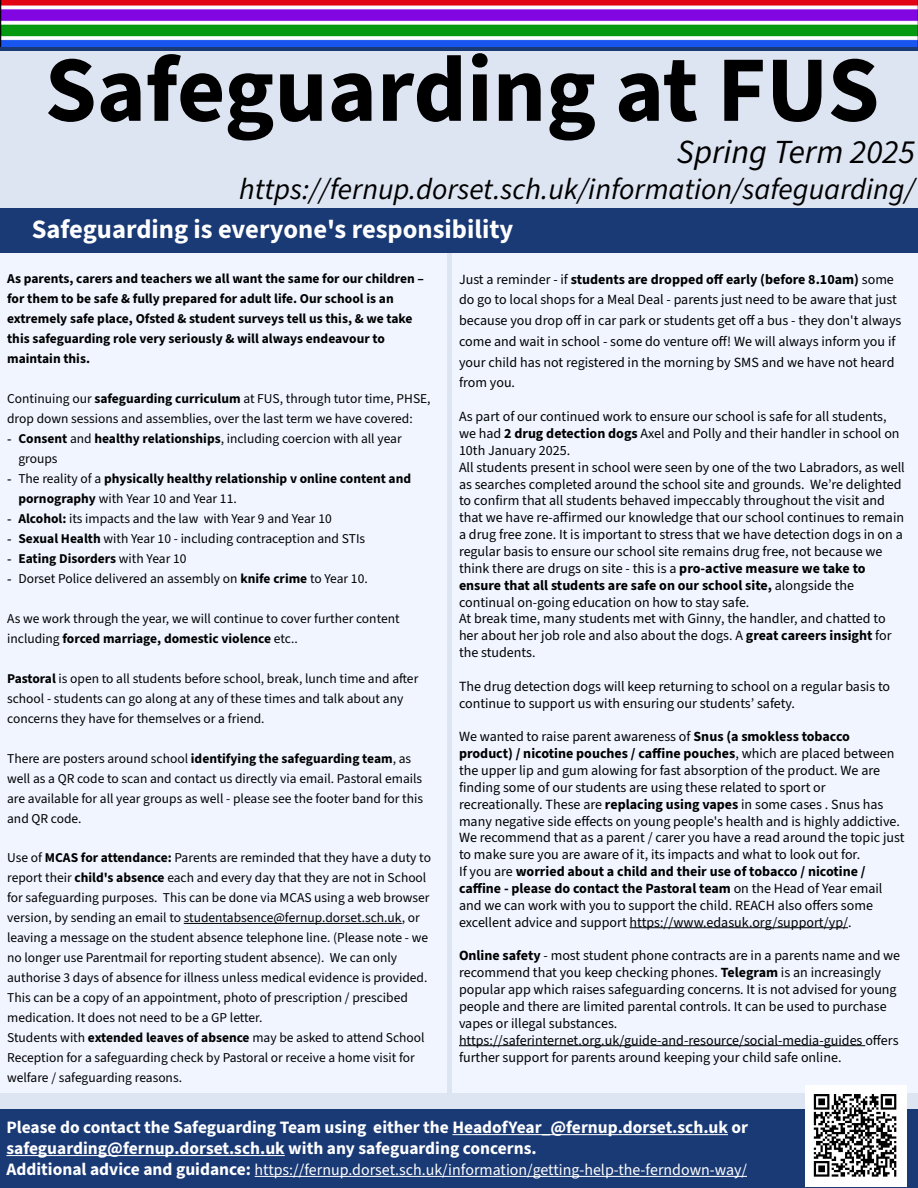
<style>
.page{position:relative;width:918px;height:1188px;background:#dee5f2}
.page>*{position:absolute;margin:0;border:0;box-sizing:border-box;transform-origin:0 0}
.t1{font:700 93.6px "Source Sans 3";color:#000}
.t2{font:italic 33.75px "Source Sans 3";color:#000}
.t3{font:italic 29.85px "Source Sans 3";color:#000}
.t4{font:700 26.55px "Source Sans 3";color:#fff}
.t5{font:700 17.4px/21px "Source Sans 3";color:#fff}
.t6{font:15.9px "Source Sans 3";color:#fff}
.t7{font:14.1px/16.8px "Source Sans 3";color:#000}
.t8{font:13.5px/20px "Source Sans 3";color:#000}
.t9{font:700 13.5px/20px "Source Sans 3";color:#000}
.s1{font-weight:700}
.s2{font-family:"Times New Roman"}
.s3{font-family:"Times New Roman";font-weight:400}
.s4{font-weight:400}
.s5{font-weight:700;font-size:17.4px}
</style>
<div class="page">
<div style="left:0;top:209px;width:918px;height:44px;background:#1a3a75"></div>
<svg style="left:1px;top:46px;width:917px;height:4px;background:#194093"></svg>
<div style="left:0;top:1109px;width:918px;height:79px;background:#1a3a75"></div>
<div style="left:0;top:253px;width:447px;height:839px;background:#f0f5ff"></div>
<div style="left:453px;top:253px;width:465px;height:839px;background:#f0f5ff"></div>
<hr style="left:452px;top:1134px;width:276px;height:1px;background:#fff">
<hr style="left:6px;top:1155px;width:279px;height:1px;background:#fff">
<hr style="left:255px;top:1176px;width:492px;height:1px;background:#fff">
<hr style="left:184px;top:923px;width:218px;height:1px;background:#000">
<hr style="left:630px;top:927px;width:218px;height:1px;background:#000">
<hr style="left:459px;top:1045px;width:406px;height:1px;background:#000">
<img style="left:806px;top:1086px;width:100px;height:100px">
<img style="left:1px;top:0;width:917px;height:46px">
<h1 class="t1" style="left:45px;top:28px;width:836px">Safeguarding at FUS</h1>
<h2 class="t2" style="left:677px;top:131px;width:239px">Spring Term 2025</h2>
<h3 class="t3" style="left:239px;top:171px;width:677px">https://fernup.dorset.sch.uk/information/safeguarding/</h3>
<h3 class="t4" style="left:32px;top:212px;width:483px">Safeguarding is everyone's responsibility</h3>
<p class="t9" style="left:7px;top:269px;width:418px">As parents, carers and teachers we all want the same for our children – for them to be safe &amp; fully prepared for adult life. Our school is an extremely safe place, Ofsted &amp; student surveys tell us this, &amp; we take this safeguarding role very seriously &amp; will always endeavour to maintain this.</p>
<p class="t8" style="left:7px;top:388px;width:425px">Continuing our <span class="s1">safeguarding curriculum</span> at FUS, through tutor time, PHSE, drop down sessions and assemblies, over the last term we have covered:</p>
<p class="t8" style="left:18px;top:428px;width:385px;text-indent:-11px"><span class="s2">-</span> <span class="s1">Consent</span> and <span class="s1">healthy relationships</span>, including coercion with all year groups</p>
<p class="t9" style="left:18px;top:468px;width:394px;text-indent:-11px"><span class="s3">-</span> <span class="s4">The reality of a</span> physically healthy relationship v online content and pornography <span class="s4">with Year 10 and Year 11.</span></p>
<p class="t8" style="left:7px;top:508px;width:326px"><span class="s2">-</span> <span class="s1">Alcohol:</span> its impacts and the law with Year 9 and Year 10</p>
<p class="t8" style="left:7px;top:528px;width:360px"><span class="s2">-</span> <span class="s1">Sexual Health</span> with Year 10 - including contraception and STIs</p>
<p class="t9" style="left:7px;top:548px;width:181px"><span class="s3">-</span> Eating Disorders <span class="s4">with Year 10</span></p>
<p class="t8" style="left:7px;top:568px;width:362px"><span class="s2">-</span> Dorset Police delivered an assembly on <span class="s1">knife crime</span> to Year 10.</p>
<p class="t8" style="left:7px;top:608px;width:394px">As we work through the year, we will continue to cover further content including <span class="s1">forced marriage, domestic violence</span> etc..</p>
<p class="t8" style="left:7px;top:668px;width:413px"><span class="s1">Pastoral</span> is open to all students before school, break, lunch time and after school - students can go along at any of these times and talk about any concerns they have for themselves or a friend.</p>
<p class="t8" style="left:7px;top:748px;width:418px">There are posters around school <span class="s1">identifying the safeguarding team</span>, as well as a QR code to scan and contact us directly via email. Pastoral emails are available for all year groups as well - please see the footer band for this and QR code.</p>
<p class="t8" style="left:7px;top:848px;width:425px">Use of <span class="s1">MCAS for attendance:</span> Parents are reminded that they have a duty to report their <span class="s1">child's absence</span> each and every day that they are not in School for safeguarding purposes. This can be done via MCAS using a web browser version, by sending an email to studentabsence@fernup.dorset.sch.uk, or leaving a message on the student absence telephone line. (Please note - we no longer use Parentmail for reporting student absence). We can only authorise 3 days of absence for illness unless medical evidence is provided.<br>This can be a copy of an appointment, photo of prescription / prescibed medication. It does not need to be a GP letter.<br>Students with <span class="s1">extended leaves of absence</span> may be asked to attend School Reception for a safeguarding check by Pastoral or receive a home visit for welfare / safeguarding reasons.</p>
<p class="t7" style="left:459px;top:268px;width:444px;line-height:20.9px">Just a reminder - if <span class="s1">students are dropped off early (before 8.10am)</span> some do go to local shops for a Meal Deal - parents just need to be aware that just because you drop off in car park or students get off a bus - they don't always come and wait in school - some do venture off! We will always inform you if your child has not registered in the morning by SMS and we have not heard from you.</p>
<p class="t7" style="left:459px;top:408px;width:447px">As part of our continued work to ensure our school is safe for all students, we had <span class="s1">2 drug detection dogs</span> Axel and Polly and their handler in school on 10th January 2025.<br>All students present in school were seen by one of the two Labradors, as well as searches completed around the school site and grounds. We’re delighted to confirm that all students behaved impeccably throughout the visit and that we have re-affirmed our knowledge that our school continues to remain a drug free zone. It is important to stress that we have detection dogs in on a regular basis to ensure our school site remains drug free, not because we think there are drugs on site - this is a <span class="s1">pro-active measure we take to ensure that all students are safe on our school site,</span> alongside the continual on-going education on how to stay safe.<br>At break time, many students met with Ginny, the handler, and chatted to her about her job role and also about the dogs. A <span class="s1">great careers insight</span> for the students.</p>
<p class="t7" style="left:459px;top:678px;width:433px">The drug detection dogs will keep returning to school on a regular basis to continue to support us with ensuring our students’ safety.</p>
<p class="t7" style="left:459px;top:728px;width:447px">We wanted to raise parent awareness of <span class="s1">Snus (a smokless tobacco product) / nicotine pouches / caffine pouches</span>, which are placed between the upper lip and gum alowing for fast absorption of the product. We are finding some of our students are using these related to sport or recreationally. These are <span class="s1">replacing using vapes</span> in some cases . Snus has many negative side effects on young people's health and is highly addictive.<br>We recommend that as a parent / carer you have a read around the topic just to make sure you are aware of it, its impacts and what to look out for.<br>If you are <span class="s1">worried about a child and their use of tobacco / nicotine / caffine - please do contact the Pastoral team</span> on the Head of Year email and we can work with you to support the child. REACH also offers some excellent advice and support https://www.edasuk.org/support/yp/.</p>
<p class="t7" style="left:459px;top:947px;width:443px"><span class="s1">Online safety</span> - most student phone contracts are in a parents name and we recommend that you keep checking phones. <span class="s1">Telegram</span> is an increasingly popular app which raises safeguarding concerns. It is not advised for young people and there are limited parental controls. It can be used to purchase vapes or illegal substances. https://saferinternet.org.uk/guide-and-resource/social-media-guides offers further support for parents around keeping your child safe online.</p>
<p class="t5" style="left:6px;top:1117px;width:743px">Please do contact the Safeguarding Team using either the HeadofYear_@fernup.dorset.sch.uk or safeguarding@fernup.dorset.sch.uk with any safeguarding concerns.</p>
<p class="t6" style="left:6px;top:1160px;width:742px"><span class="s5">Additional advice and guidance:</span> https://fernup.dorset.sch.uk/information/getting-help-the-ferndown-way/</p>
</div>
